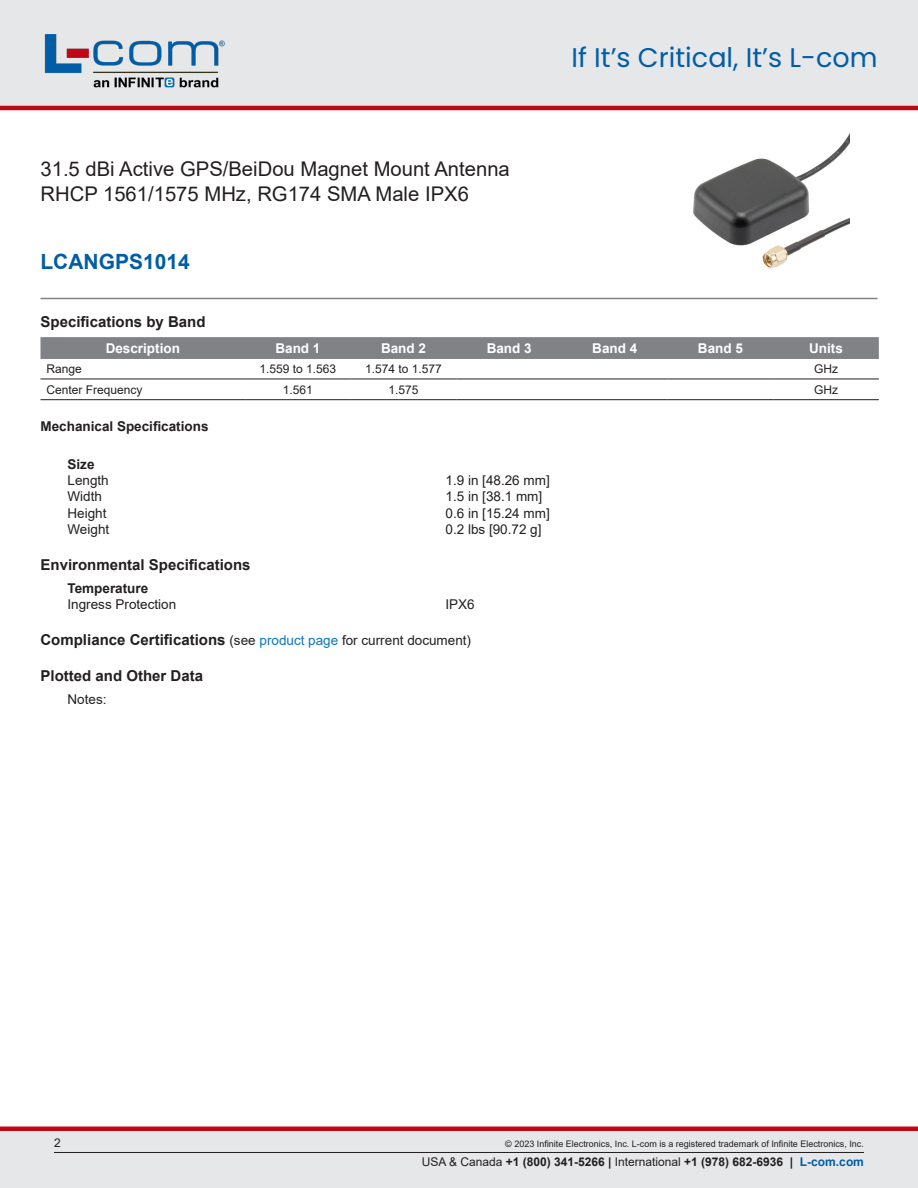
<style>
.page{position:relative;width:918px;height:1188px;background:#fff}
.page>*{position:absolute;margin:0;border:0;box-sizing:border-box;transform-origin:0 0}
.t1{font:27px "Poppins";color:#005da6}
.Branded_Part_No{font:700 21px "Arial";color:#005da6}
.Web_Description_Para{font:20.25px/24.3px "Arial";color:#231f20}
.Head1_for_Compliance{font:700 15px "Arial";color:#231f20}
.Head1{font:700 15px "Arial";color:#231f20}
.Specs_Para{font:13.5px "Arial";color:#231f20}
.Table_Header{font:700 13.5px "Arial";color:#fff}
.Head2{font:700 13.5px "Arial";color:#231f20}
.Head2_after_Head1{font:700 13.5px "Arial";color:#231f20}
.Specs_Notes_Para{font:13.5px "Arial";color:#231f20}
.Head3{font:700 13.5px "Arial";color:#231f20}
.t2{font:700 12px "Arial";color:#231f20}
.Table_Body{font:12px "Arial";color:#231f20}
.Table_Body_Left{font:12px "Arial";color:#231f20}
.Copyright_disclaimer{font:9px "Arial";color:#231f20}
.s1{font-weight:400;font-size:13.5px}
.s2{font-weight:400;font-size:13.5px;color:#0c77be}
.s3{font-weight:400}
.s4{color:#005da6}
</style>
<div class="page">
<div style="left:0;top:1131px;width:918px;height:57px;background:#e6e7e9"></div>
<div style="left:0;top:1126px;width:918px;height:5px;background:#c00814"></div>
<div style="left:0;top:0;width:918px;height:108px;background:#e6e7e9"></div>
<hr style="left:0;top:106px;width:918px;height:4px;background:#c00814">
<img style="left:44px;top:34px;width:181px;height:54px">
<hr style="left:54px;top:1152px;width:810px;height:1px;background:#231f20">
<hr style="left:40px;top:298px;width:838px;height:1px;background:#808285">
<img style="left:693px;top:134px;width:156px;height:135px">
<div style="left:40px;top:337px;width:839px;height:22px;background:#808285"></div>
<hr style="left:40px;top:379px;width:205px;height:1px;background:#231f20">
<hr style="left:245px;top:379px;width:106px;height:1px;background:#231f20">
<hr style="left:351px;top:379px;width:105px;height:1px;background:#231f20">
<hr style="left:456px;top:379px;width:106px;height:1px;background:#231f20">
<hr style="left:562px;top:379px;width:106px;height:1px;background:#231f20">
<hr style="left:668px;top:379px;width:105px;height:1px;background:#231f20">
<hr style="left:773px;top:379px;width:106px;height:1px;background:#231f20">
<hr style="left:40px;top:399px;width:205px;height:1px;background:#231f20">
<hr style="left:245px;top:399px;width:106px;height:1px;background:#231f20">
<hr style="left:351px;top:399px;width:105px;height:1px;background:#231f20">
<hr style="left:456px;top:399px;width:106px;height:1px;background:#231f20">
<hr style="left:562px;top:399px;width:106px;height:1px;background:#231f20">
<hr style="left:668px;top:399px;width:105px;height:1px;background:#231f20">
<hr style="left:773px;top:399px;width:106px;height:1px;background:#231f20">
<h1 class="Web_Description_Para" style="left:40px;top:157px;width:471px">31.5 dBi Active GPS/BeiDou Magnet Mount Antenna<br>RHCP 1561/1575 MHz, RG174 SMA Male IPX6</h1>
<p class="Branded_Part_No" style="left:40px;top:247px;width:151px">LCANGPS1014</p>
<h1 class="t1" style="left:572px;top:41px;width:307px">If It’s Critical, It’s L-com</h1>
<p class="Head1" style="left:40px;top:312px;width:167px">Specifications by Band</p>
<p class="Table_Header" style="left:106px;top:339px;width:76px">Description</p>
<p class="Table_Header" style="left:275px;top:339px;width:47px">Band 1</p>
<p class="Table_Header" style="left:381px;top:339px;width:47px">Band 2</p>
<p class="Table_Header" style="left:487px;top:339px;width:47px">Band 3</p>
<p class="Table_Header" style="left:592px;top:339px;width:47px">Band 4</p>
<p class="Table_Header" style="left:698px;top:339px;width:47px">Band 5</p>
<p class="Table_Header" style="left:809px;top:339px;width:35px">Units</p>
<p class="Table_Body_Left" style="left:46px;top:360px;width:37px">Range</p>
<p class="Table_Body" style="left:260px;top:360px;width:78px">1.559 to 1.563</p>
<p class="Table_Body" style="left:365px;top:360px;width:78px">1.574 to 1.577</p>
<p class="Table_Body" style="left:814px;top:360px;width:25px">GHz</p>
<p class="Table_Body_Left" style="left:46px;top:381px;width:98px">Center Frequency</p>
<p class="Table_Body" style="left:283px;top:381px;width:32px">1.561</p>
<p class="Table_Body" style="left:389px;top:381px;width:32px">1.575</p>
<p class="Table_Body" style="left:814px;top:381px;width:25px">GHz</p>
<p class="Head2" style="left:40px;top:417px;width:170px">Mechanical Specifications</p>
<p class="Head3" style="left:68px;top:455px;width:29px">Size</p>
<p class="Specs_Para" style="left:68px;top:471px;width:43px">Length</p>
<p class="Specs_Para" style="left:446px;top:471px;width:106px">1.9 in [48.26 mm]</p>
<p class="Specs_Para" style="left:68px;top:487px;width:36px">Width</p>
<p class="Specs_Para" style="left:446px;top:487px;width:98px">1.5 in [38.1 mm]</p>
<p class="Specs_Para" style="left:68px;top:503px;width:41px">Height</p>
<p class="Specs_Para" style="left:446px;top:503px;width:106px">0.6 in [15.24 mm]</p>
<p class="Specs_Para" style="left:68px;top:520px;width:43px">Weight</p>
<p class="Specs_Para" style="left:446px;top:520px;width:98px">0.2 lbs [90.72 g]</p>
<p class="Head1" style="left:40px;top:554px;width:212px">Environmental Specifications</p>
<p class="Head2_after_Head1" style="left:68px;top:578px;width:82px">Temperature</p>
<p class="Specs_Para" style="left:68px;top:595px;width:110px">Ingress Protection</p>
<p class="Specs_Para" style="left:446px;top:595px;width:31px">IPX6</p>
<p class="Head1_for_Compliance" style="left:40px;top:629px;width:432px">Compliance Certifications <span class="s1">(see</span> <span class="s2">product page</span> <span class="s1">for current document)</span></p>
<p class="Head1_for_Compliance" style="left:40px;top:665px;width:164px">Plotted and Other Data</p>
<p class="Specs_Notes_Para" style="left:68px;top:690px;width:41px">Notes:</p>
<p class="Table_Body_Left" style="left:54px;top:1135px;width:8px">2</p>
<p class="Copyright_disclaimer" style="left:505px;top:1138px;width:360px">© 2023 Infinite Electronics, Inc. L-com is a registered trademark of Infinite Electronics, Inc.</p>
<p class="t2" style="left:422px;top:1153px;width:444px"><span class="s3">USA &amp; Canada</span> +1 (800) 341-5266 | <span class="s3">International</span> +1 (978) 682-6936 | <span class="s4">L-com.com</span></p>
</div>
